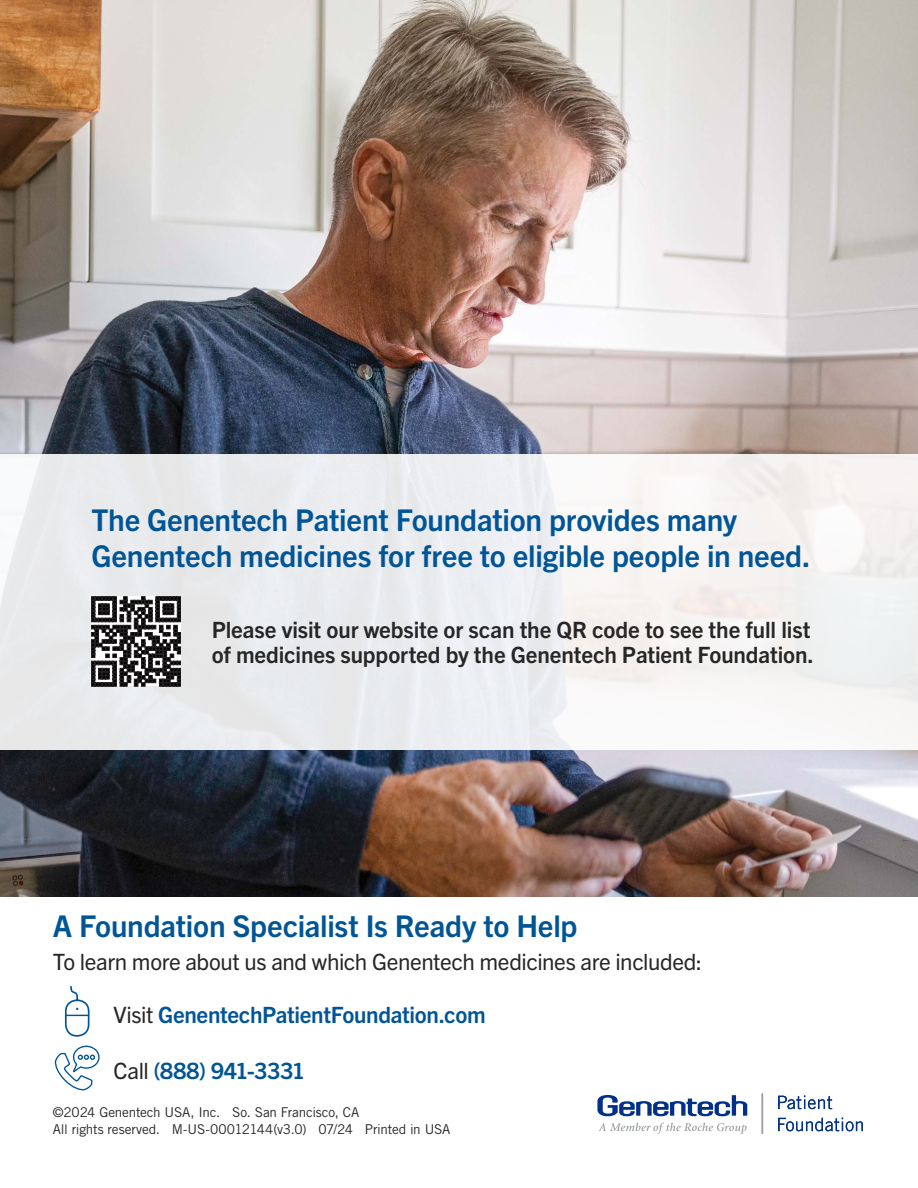
<style>
.page{position:relative;width:918px;height:1188px;background:#fff}
.page>*{position:absolute;margin:0;border:0;box-sizing:border-box;transform-origin:0 0}
.t1{font:700 30px/36px "Trade Gothic Next LT Pro";letter-spacing:-.005em;color:#005596}
.t2{font:700 22.5px/25.5px "Trade Gothic Next LT Pro";letter-spacing:-.005em;color:#262626}
.t3{font:22.5px "Trade Gothic Next LT Pro";letter-spacing:-.02em;color:#262626}
.t4{font:700 22.5px "Trade Gothic Next LT Pro";letter-spacing:-.015em;color:#005596}
.t5{font:13.5px/16.5px "Trade Gothic LT Std";letter-spacing:-.015em;color:#262626}
.s1{font-weight:400;color:#262626}
</style>
<div class="page">
<img style="left:0;top:0;width:918px;height:896px">
<div style="left:0;top:455px;width:918px;height:295px;background:linear-gradient(to right,#e6e8eb,#f7f5f5)"></div>
<svg style="left:597px;top:1095px;width:150px;height:22px"></svg>
<svg style="left:598px;top:1123px;width:149px;height:11px"></svg>
<hr style="left:762px;top:1093px;width:1px;height:41px;background:#9ea2a2">
<svg style="left:778px;top:1096px;width:54px;height:13px"></svg>
<svg style="left:778px;top:1118px;width:85px;height:13px"></svg>
<svg style="left:54px;top:1045px;width:46px;height:46px"></svg>
<svg style="left:64px;top:986px;width:26px;height:51px"></svg>
<svg style="left:91px;top:597px;width:90px;height:89px"></svg>
<p class="t1" style="left:91px;top:500px;width:721px">The Genentech Patient Foundation provides many<br>Genentech medicines for free to eligible people in need.</p>
<p class="t2" style="left:212px;top:615px;width:604px">Please visit our website or scan the QR code to see the full list of medicines supported by the Genentech Patient Foundation.</p>
<p class="t1" style="left:53px;top:906px;width:526px">A Foundation Specialist Is Ready to Help</p>
<p class="t3" style="left:53px;top:946px;width:651px">To learn more about us and which Genentech medicines are included:</p>
<p class="t4" style="left:114px;top:999px;width:374px"><span class="s1">Visit</span> GenentechPatientFoundation.com</p>
<p class="t4" style="left:114px;top:1055px;width:193px"><span class="s1">Call</span> (888) 941-3331</p>
<p class="t5" style="left:53px;top:1104px;width:399px">©2024 Genentech USA, Inc. So. San Francisco, CA<br>All rights reserved. M-US-00012144(v3.0) 07/24 Printed in USA</p>
</div>
